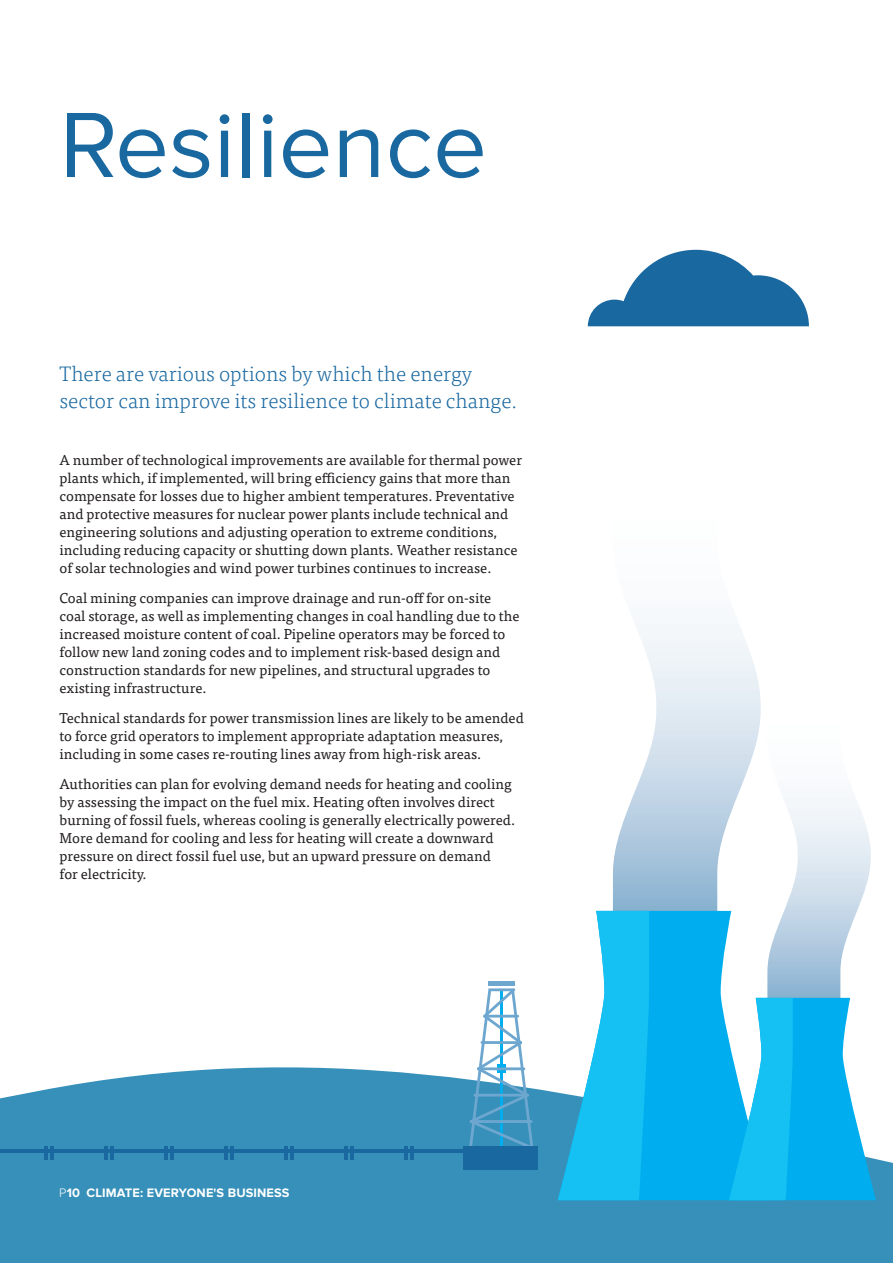
<style>
.page{position:relative;width:893px;height:1263px;background:#fff}
.page>*{position:absolute;margin:0;border:0;box-sizing:border-box;transform-origin:0 0}
.H1_-_Medium{font:96px "Proxima Nova";color:#1968a0}
.Abstract{font:300 21px/27px "Tisa Pro";color:#1968a0}
.t1{font:14.25px/18px "Tisa Pro";color:#231f20}
.Page_Number{font:700 12.75px "Proxima Nova";letter-spacing:.01em;color:#fff}
.s1{font-weight:300}
</style>
<div class="page">
<svg style="left:0;top:983px;width:893px;height:280px;fill:#3690b9"></svg>
<svg style="left:613px;top:624px;width:147px;height:287px"></svg>
<div style="left:649px;top:911px;width:80px;height:289px;background:#00aeef"></div>
<svg style="left:558px;top:911px;width:91px;height:289px"></svg>
<svg style="left:729px;top:690px;width:147px;height:510px"></svg>
<hr style="left:488px;top:981px;width:26px;height:4px;background:#6da7d0">
<div style="left:463px;top:1146px;width:75px;height:24px;background:#1968a0"></div>
<svg style="left:225px;top:1146px;width:9px;height:13px"></svg>
<svg style="left:165px;top:1146px;width:9px;height:13px"></svg>
<svg style="left:105px;top:1146px;width:9px;height:13px"></svg>
<svg style="left:45px;top:1146px;width:9px;height:13px"></svg>
<svg style="left:285px;top:1146px;width:9px;height:13px"></svg>
<svg style="left:345px;top:1146px;width:9px;height:13px"></svg>
<svg style="left:405px;top:1146px;width:9px;height:13px"></svg>
<svg style="left:465px;top:988px;width:74px;height:171px"></svg>
<hr style="left:0;top:1149px;width:472px;height:3px;background:#1968a0">
<svg style="left:588px;top:250px;width:221px;height:76px"></svg>
<p class="H1_-_Medium" style="left:60px;top:90px;width:429px">Resilience</p>
<p class="Abstract" style="left:60px;top:359px;width:459px">There are various options by which the energy sector can improve its resilience to climate change.</p>
<p class="t1" style="left:60px;top:450px;width:464px">A number of technological improvements are available for thermal power plants which, if implemented, will bring efficiency gains that more than compensate for losses due to higher ambient temperatures. Preventative and protective measures for nuclear power plants include technical and engineering solutions and adjusting operation to extreme conditions, including reducing capacity or shutting down plants. Weather resistance of solar technologies and wind power turbines continues to increase.</p>
<p class="t1" style="left:60px;top:588px;width:461px">Coal mining companies can improve drainage and run-off for on-site coal storage, as well as implementing changes in coal handling due to the increased moisture content of coal. Pipeline operators may be forced to follow new land zoning codes and to implement risk-based design and construction standards for new pipelines, and structural upgrades to existing infrastructure.</p>
<p class="t1" style="left:60px;top:708px;width:466px">Technical standards for power transmission lines are likely to be amended to force grid operators to implement appropriate adaptation measures, including in some cases re-routing lines away from high-risk areas.</p>
<p class="t1" style="left:60px;top:774px;width:457px">Authorities can plan for evolving demand needs for heating and cooling by assessing the impact on the fuel mix. Heating often involves direct burning of fossil fuels, whereas cooling is generally electrically powered.<br>More demand for cooling and less for heating will create a downward pressure on direct fossil fuel use, but an upward pressure on demand<br>for electricity.</p>
<p class="Page_Number" style="left:59px;top:1185px;width:232px"><span class="s1">P</span>10 CLIMATE: EVERYONE'S BUSINESS</p>
</div>
